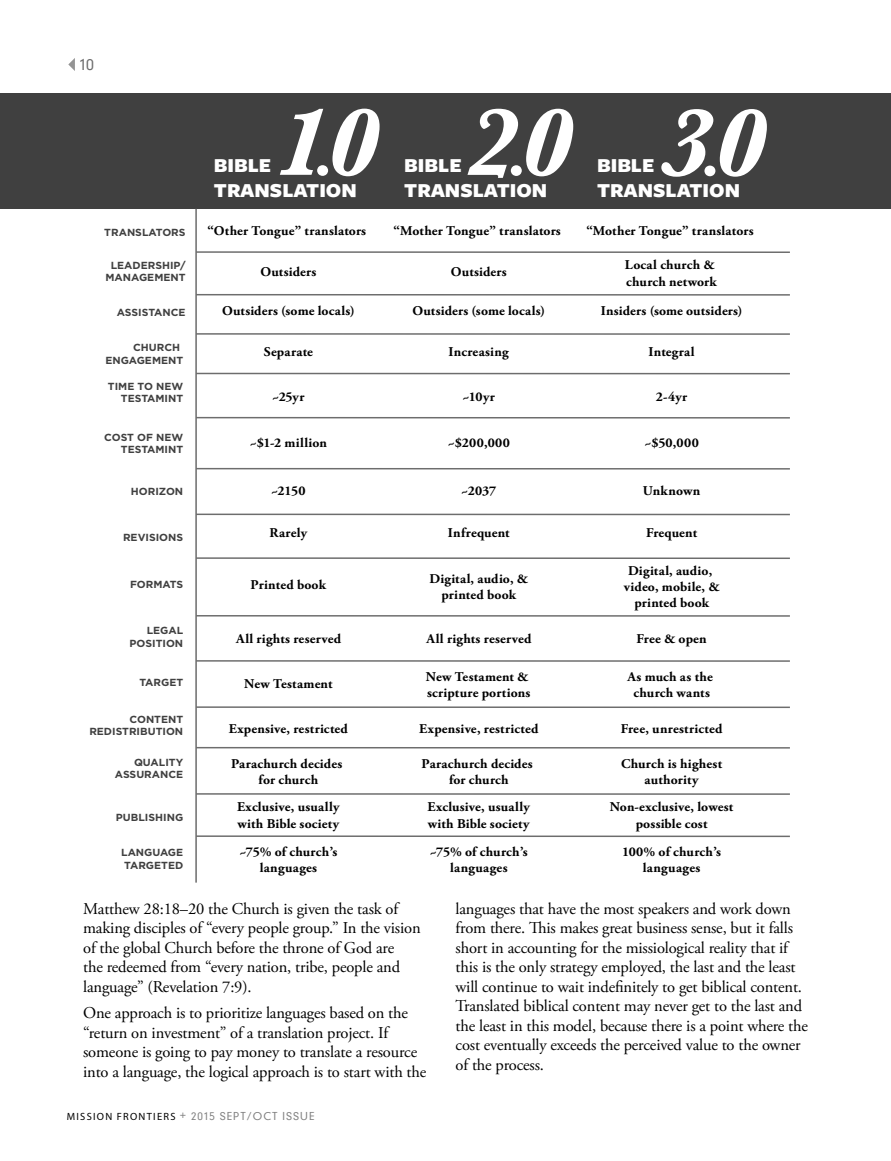
<style>
.page{position:relative;width:891px;height:1161px;background:#fff}
.page>*{position:absolute;margin:0;border:0;box-sizing:border-box;transform-origin:0 0}
.t1{font:900 20.55px/24.6px "Freight Sans";color:#fff}
.t2{font:16.5px/19.5px "Adobe Garamond Pro";letter-spacing:-.01em;color:#000}
.t3{font:300 15px "DIN Neuzeit Grotesk Std";color:#6d6d6d}
.t4{font:700 13.35px/16px "Adobe Garamond Pro";letter-spacing:.015em;color:#000;text-align:center}
.t5{font:300 10.5px "DIN Neuzeit Grotesk Std";letter-spacing:.1em;color:#818181}
.t6{font:700 10.35px/12.3px "Gotham";color:#404040;text-align:right}
.s1{font-family:"Myriad Pro";font-weight:400;color:#000}
</style>
<div class="page">
<svg style="left:68px;top:58px;width:7px;height:13px"></svg>
<div style="left:0;top:94px;width:790px;height:115px;background:#404040"></div>
<svg style="left:280px;top:109px;width:100px;height:67px"></svg>
<svg style="left:467px;top:109px;width:106px;height:69px"></svg>
<svg style="left:661px;top:109px;width:106px;height:68px"></svg>
<hr style="left:196px;top:251px;width:594px;height:2px;background:#6d6d6d">
<hr style="left:196px;top:294px;width:594px;height:2px;background:#6d6d6d">
<hr style="left:196px;top:333px;width:594px;height:2px;background:#6d6d6d">
<hr style="left:196px;top:373px;width:594px;height:1px;background:#6d6d6d">
<hr style="left:196px;top:417px;width:594px;height:2px;background:#6d6d6d">
<hr style="left:196px;top:468px;width:594px;height:2px;background:#6d6d6d">
<hr style="left:196px;top:514px;width:594px;height:1px;background:#6d6d6d">
<hr style="left:196px;top:557px;width:594px;height:2px;background:#6d6d6d">
<hr style="left:196px;top:615px;width:594px;height:2px;background:#6d6d6d">
<hr style="left:196px;top:660px;width:594px;height:2px;background:#6d6d6d">
<hr style="left:196px;top:706px;width:594px;height:2px;background:#6d6d6d">
<hr style="left:196px;top:747px;width:594px;height:2px;background:#6d6d6d">
<hr style="left:196px;top:793px;width:594px;height:2px;background:#6d6d6d">
<hr style="left:196px;top:835px;width:594px;height:2px;background:#6d6d6d">
<hr style="left:195px;top:209px;width:2px;height:674px;background:#6d6d6d">
<div style="left:787px;top:93px;width:104px;height:116px;background:#404040"></div>
<p class="t3" style="left:80px;top:55px;width:15px">10</p>
<p class="t6" style="left:104px;top:226px;width:83px">TRANSLATORS</p>
<p class="t6" style="left:106px;top:259px;width:82px;text-align:center">LEADERSHIP/<br>MANAGEMENT</p>
<p class="t6" style="left:117px;top:306px;width:70px">ASSISTANCE</p>
<p class="t6" style="left:105px;top:341px;width:79px;text-align:left;text-indent:28px">CHURCH<br>ENGAGEMENT</p>
<p class="t6" style="left:108px;top:380px;width:77px">TIME TO NEW<br>TESTAMINT</p>
<p class="t6" style="left:104px;top:431px;width:81px">COST OF NEW<br>TESTAMINT</p>
<p class="t6" style="left:131px;top:485px;width:54px">HORIZON</p>
<p class="t6" style="left:123px;top:531px;width:62px">REVISIONS</p>
<p class="t6" style="left:130px;top:578px;width:55px">FORMATS</p>
<p class="t6" style="left:130px;top:625px;width:55px">LEGAL<br>POSITION</p>
<p class="t6" style="left:139px;top:676px;width:45px">TARGET</p>
<p class="t6" style="left:89px;top:713px;width:95px">CONTENT<br>REDISTRIBUTION</p>
<p class="t6" style="left:115px;top:756px;width:70px">QUALITY<br>ASSURANCE</p>
<p class="t6" style="left:116px;top:811px;width:69px">PUBLISHING</p>
<p class="t6" style="left:121px;top:846px;width:64px;text-align:left">LANGUAGE<br>TARGETED</p>
<h1 class="t1" style="left:214px;top:154px;width:144px">BIBLE<br>TRANSLATION</h1>
<h1 class="t1" style="left:404px;top:154px;width:144px">BIBLE<br>TRANSLATION</h1>
<h1 class="t1" style="left:597px;top:154px;width:144px">BIBLE<br>TRANSLATION</h1>
<p class="t4" style="left:207px;top:223px;width:160px">“Other Tongue” translators</p>
<p class="t4" style="left:261px;top:264px;width:57px">Outsiders</p>
<p class="t4" style="left:222px;top:303px;width:134px">Outsiders (some locals)</p>
<p class="t4" style="left:264px;top:344px;width:51px">Separate</p>
<p class="t4" style="left:272px;top:389px;width:34px">~25yr</p>
<p class="t4" style="left:250px;top:435px;width:79px">~$1-2 million</p>
<p class="t4" style="left:394px;top:223px;width:169px">“Mother Tongue” translators</p>
<p class="t4" style="left:586px;top:223px;width:169px">“Mother Tongue” translators</p>
<p class="t4" style="left:451px;top:264px;width:57px">Outsiders</p>
<p class="t4" style="left:625px;top:257px;width:93px;text-align:left">Local church &amp; church network</p>
<p class="t4" style="left:413px;top:303px;width:134px">Outsiders (some locals)</p>
<p class="t4" style="left:601px;top:303px;width:143px">Insiders (some outsiders)</p>
<p class="t4" style="left:449px;top:344px;width:62px">Increasing</p>
<p class="t4" style="left:649px;top:344px;width:48px">Integral</p>
<p class="t4" style="left:463px;top:389px;width:34px">~10yr</p>
<p class="t4" style="left:656px;top:389px;width:33px">2-4yr</p>
<p class="t4" style="left:448px;top:435px;width:64px">~$200,000</p>
<p class="t4" style="left:644px;top:435px;width:56px">~$50,000</p>
<p class="t4" style="left:271px;top:483px;width:36px">~2150</p>
<p class="t4" style="left:269px;top:525px;width:39px">Rarely</p>
<p class="t4" style="left:250px;top:577px;width:77px">Printed book</p>
<p class="t4" style="left:461px;top:483px;width:37px">~2037</p>
<p class="t4" style="left:643px;top:483px;width:59px">Unknown</p>
<p class="t4" style="left:448px;top:525px;width:63px">Infrequent</p>
<p class="t4" style="left:646px;top:525px;width:53px">Frequent</p>
<p class="t4" style="left:429px;top:571px;width:100px">Digital, audio, &amp; printed book</p>
<p class="t4" style="left:624px;top:563px;width:97px">Digital, audio, video, mobile, &amp; printed book</p>
<p class="t4" style="left:236px;top:631px;width:106px">All rights reserved</p>
<p class="t4" style="left:244px;top:676px;width:90px">New Testament</p>
<p class="t4" style="left:229px;top:721px;width:121px">Expensive, restricted</p>
<p class="t4" style="left:231px;top:756px;width:113px">Parachurch decides for church</p>
<p class="t4" style="left:237px;top:799px;width:104px;text-align:left">Exclusive, usually with Bible society</p>
<p class="t4" style="left:427px;top:799px;width:104px;text-align:left">Exclusive, usually with Bible society</p>
<p class="t4" style="left:610px;top:799px;width:125px">Non-exclusive, lowest possible cost</p>
<p class="t4" style="left:426px;top:631px;width:106px">All rights reserved</p>
<p class="t4" style="left:637px;top:631px;width:72px">Free &amp; open</p>
<p class="t4" style="left:426px;top:669px;width:106px;text-align:left">New Testament &amp; scripture portions</p>
<p class="t4" style="left:627px;top:669px;width:87px">As much as the church wants</p>
<p class="t4" style="left:419px;top:721px;width:121px">Expensive, restricted</p>
<p class="t4" style="left:621px;top:721px;width:103px">Free, unrestricted</p>
<p class="t4" style="left:422px;top:756px;width:113px">Parachurch decides for church</p>
<p class="t4" style="left:621px;top:756px;width:103px">Church is highest authority</p>
<p class="t4" style="left:239px;top:844px;width:99px">~75% of church’s languages</p>
<p class="t4" style="left:430px;top:844px;width:99px">~75% of church’s languages</p>
<p class="t4" style="left:622px;top:844px;width:101px">100% of church’s languages</p>
<p class="t2" style="left:83px;top:899px;width:339px">Matthew 28:18–20 the Church is given the task of making disciples of “every people group.” In the vision of the global Church before the throne of God are<br>the redeemed from “every nation, tribe, people and language” (Revelation 7:9).</p>
<p class="t2" style="left:83px;top:1004px;width:345px">One approach is to prioritize languages based on the “return on investment” of a translation project. If someone is going to pay money to translate a resource into a language, the logical approach is to start with the</p>
<p class="t5" style="left:67px;top:1110px;width:249px"><span class="s1">MISSION FRONTIERS</span> + 2015 SEPT/OCT ISSUE</p>
<p class="t2" style="left:456px;top:899px;width:354px">languages that have the most speakers and work down from there. This makes great business sense, but it falls short in accounting for the missiological reality that if this is the only strategy employed, the last and the least will continue to wait indefinitely to get biblical content.<br>Translated biblical content may never get to the last and the least in this model, because there is a point where the cost eventually exceeds the perceived value to the owner of the process.</p>
</div>
